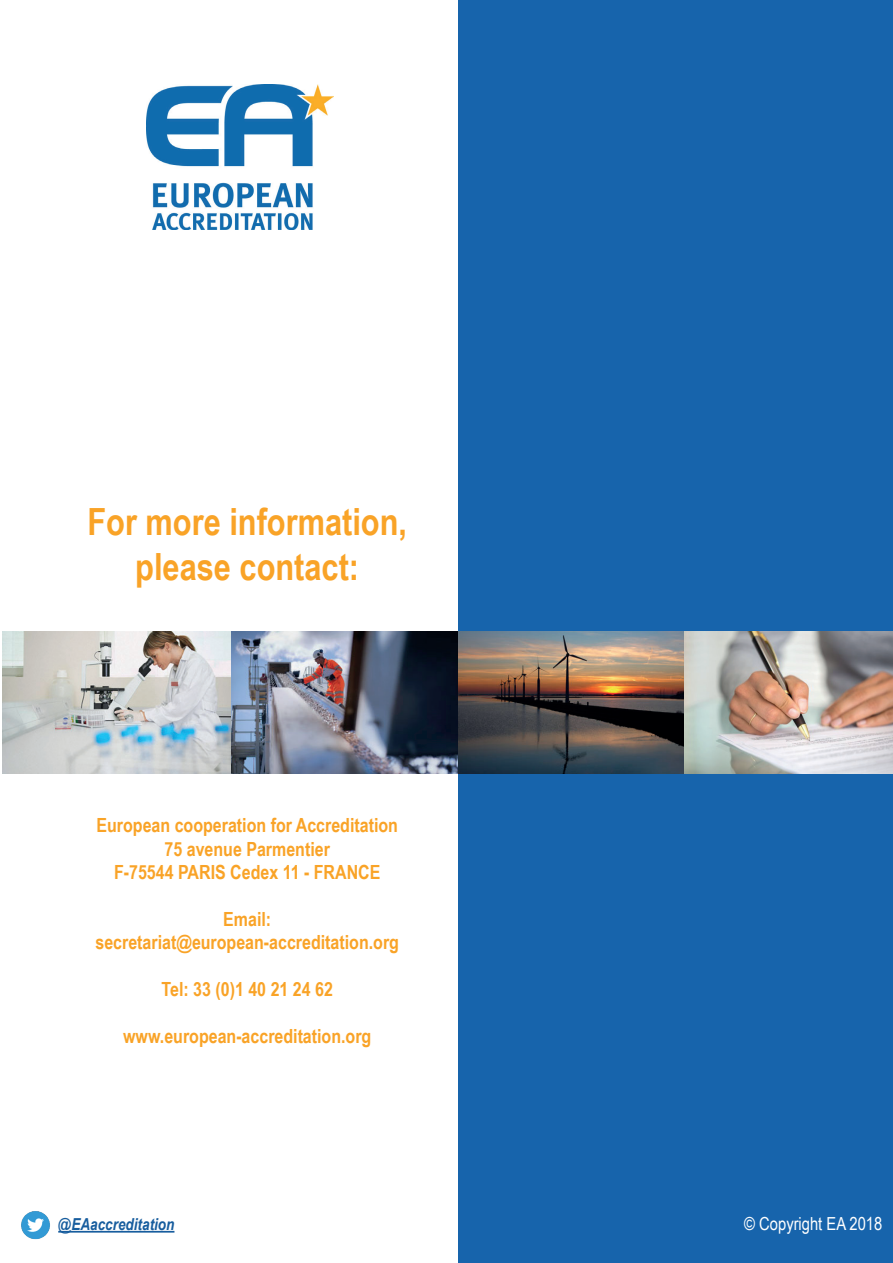
<style>
.page{position:relative;width:893px;height:1263px;background:#fff}
.page>*{position:absolute;margin:0;border:0;box-sizing:border-box;transform-origin:0 0}
.t1{font:700 37.5px/45px "Arial Narrow";color:#f9a327;text-align:center}
.t2{font:700 19.5px "Arial Narrow";color:#f9a327}
.t3{font:18px "Arial Narrow";color:#fff}
.t4{font:italic 700 16.5px "Arial Narrow";color:#175d9e}
</style>
<div class="page">
<img style="left:147px;top:84px;width:187px;height:145px">
<div style="left:458px;top:0;width:435px;height:1263px;background:#1764ac"></div>
<img style="left:2px;top:631px;width:230px;height:143px">
<img style="left:232px;top:631px;width:661px;height:143px">
<img style="left:21px;top:1211px;width:29px;height:29px">
<hr style="left:58px;top:1231px;width:116px;height:1px;background:#175d9e">
<p class="t1" style="left:88px;top:498px;width:321px">For more information, please contact:</p>
<p class="t2" style="left:97px;top:811px;width:303px">European cooperation for Accreditation</p>
<p class="t2" style="left:165px;top:834px;width:167px">75 avenue Parmentier</p>
<p class="t2" style="left:114px;top:857px;width:268px">F-75544 PARIS Cedex 11 - FRANCE</p>
<p class="t2" style="left:223px;top:904px;width:49px">Email:</p>
<p class="t2" style="left:95px;top:928px;width:305px">secretariat@european-accreditation.org</p>
<p class="t2" style="left:162px;top:974px;width:173px">Tel: 33 (0)1 40 21 24 62</p>
<p class="t2" style="left:123px;top:1021px;width:250px">www.european-accreditation.org</p>
<p class="t4" style="left:58px;top:1212px;width:118px">@EAaccreditation</p>
<p class="t3" style="left:744px;top:1211px;width:140px">© Copyright EA 2018</p>
</div>
